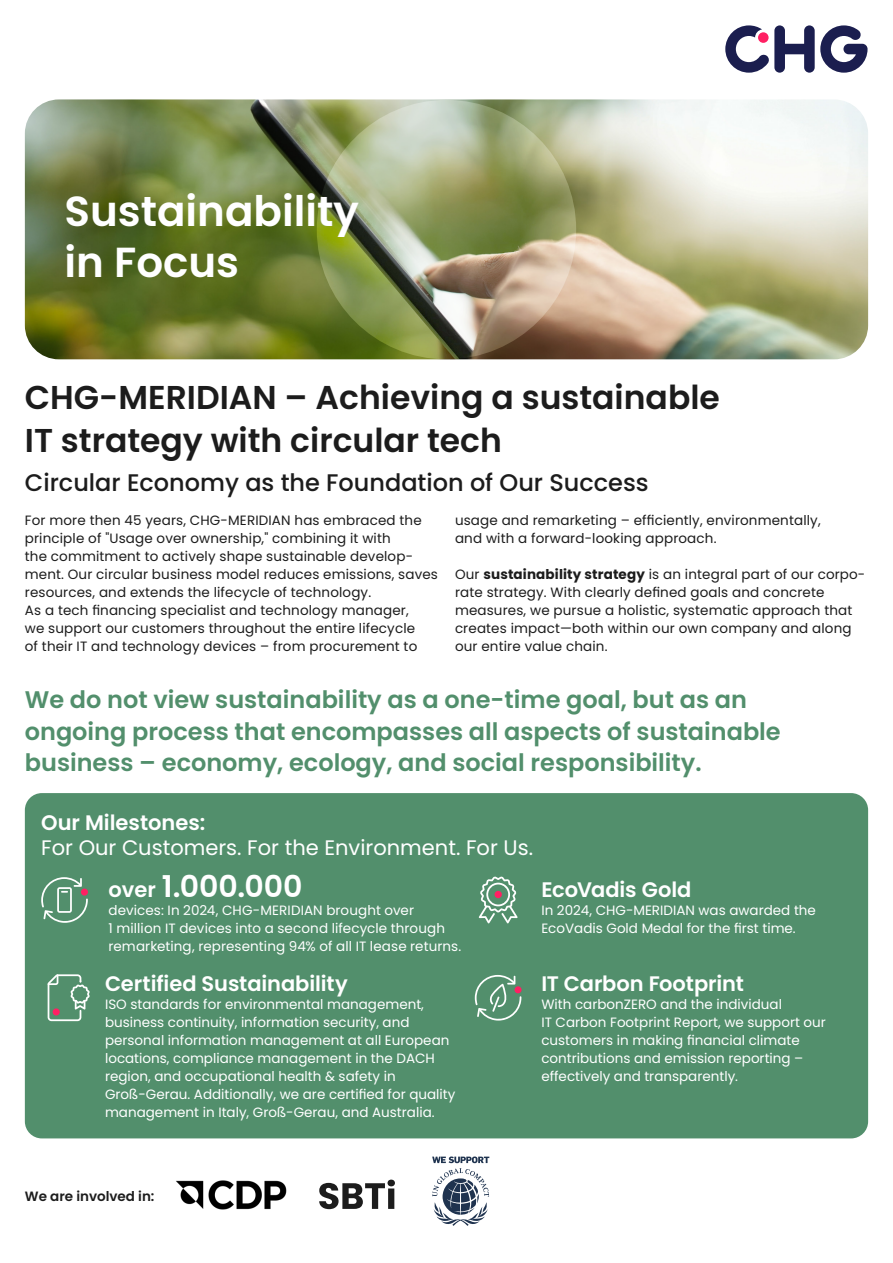
<style>
.page{position:relative;width:893px;height:1263px;background:#fff}
.page>*{position:absolute;margin:0;border:0;box-sizing:border-box;transform-origin:0 0}
.t1{font:600 42px/50.4px "Poppins";color:#fff}
.t2{font:600 33px/43.2px "Poppins";color:#1c1c1c}
.t3{font:600 30px "Poppins";color:#fff}
.t4{font:600 24px/31.5px "Poppins";color:#528f6c}
.t5{font:500 24px "Poppins";color:#1c1c1c}
.t6{font:600 21px "Poppins";letter-spacing:-.005em;color:#fff}
.t7{font:21px "Poppins";color:#fff}
.t8{font:13.5px/18px "Poppins";letter-spacing:.01em;color:#1c1c1c}
.t9{font:13.5px/18px "Poppins";color:#fff}
.t10{font:600 13.5px "Poppins";color:#1c1c1c}
.s1{font-weight:700}
.s2{font-size:21px}
</style>
<div class="page">
<img style="left:25px;top:99px;width:843px;height:260px">
<img style="left:317px;top:100px;width:259px;height:259px;border-radius:50%">
<svg style="left:725px;top:25px;width:142px;height:48px"></svg>
<div style="left:758px;top:32px;width:11px;height:11px;background:#ff2063;border-radius:50%"></div>
<div style="left:25px;top:793px;width:843px;height:345px;background:#528f6c;border-radius:17px"></div>
<svg style="left:479px;top:876px;width:39px;height:47px"></svg>
<svg style="left:41px;top:877px;width:47px;height:46px"></svg>
<svg style="left:475px;top:975px;width:46px;height:45px"></svg>
<div style="left:514px;top:986px;width:8px;height:7px;background:#ff2063;border-radius:50%"></div>
<svg style="left:48px;top:974px;width:42px;height:47px"></svg>
<img style="left:176px;top:1181px;width:110px;height:29px">
<svg style="left:432px;top:1156px;width:57px;height:70px"></svg>
<svg style="left:319px;top:1179px;width:76px;height:30px"></svg>
<h1 class="t1" style="left:65px;top:187px;width:296px">Sustainability in Focus</h1>
<h2 class="t2" style="left:25px;top:376px;width:697px">CHG-MERIDIAN – Achieving a sustainable<br>IT strategy with circular tech</h2>
<h3 class="t5" style="left:25px;top:468px;width:625px">Circular Economy as the Foundation of Our Success</h3>
<p class="t8" style="left:25px;top:511px;width:415px">For more then 45 years, CHG-MERIDIAN has embraced the principle of "Usage over ownership," combining it with<br>the commitment to actively shape sustainable develop&shy;ment. Our circular business model reduces emissions, saves resources, and extends the lifecycle of technology.<br>As a tech financing specialist and technology manager,<br>we support our customers throughout the entire lifecycle<br>of their IT and technology devices – from procurement to</p>
<p class="t8" style="left:455px;top:511px;width:367px">usage and remarketing – efficiently, environmentally, and with a forward-looking approach.</p>
<p class="t8" style="left:455px;top:565px;width:412px">Our <span class="s1">sustainability strategy</span> is an integral part of our corpo&shy;rate strategy. With clearly defined goals and concrete measures, we pursue a holistic, systematic approach that creates impact—both within our own company and along our entire value chain.</p>
<h3 class="t4" style="left:25px;top:684px;width:757px">We do not view sustainability as a one-time goal, but as an ongoing process that encompasses all aspects of sustainable business – economy, ecology, and social responsibility.</h3>
<h3 class="t6" style="left:41px;top:810px;width:166px">Our Milestones:</h3>
<h3 class="t7" style="left:41px;top:835px;width:493px">For Our Customers. For the Environment. For Us.</h3>
<h3 class="t3" style="left:108px;top:869px;width:196px"><span class="s2">over</span> 1.000.000</h3>
<p class="t9" style="left:108px;top:902px;width:354px">devices: In 2024, CHG-MERIDIAN brought over<br>1 million IT devices into a second lifecycle through remarketing, representing 94% of all IT lease returns.</p>
<h3 class="t6" style="left:105px;top:972px;width:244px">Certified Sustainability</h3>
<p class="t9" style="left:105px;top:996px;width:352px">ISO standards for environmental management, business continuity, information security, and personal information management at all European locations, compliance management in the DACH region, and occupational health &amp; safety in Groß-Gerau. Additionally, we are certified for quality management in Italy, Groß-Gerau, and Australia.</p>
<h3 class="t6" style="left:541px;top:877px;width:152px">EcoVadis Gold</h3>
<p class="t9" style="left:541px;top:901px;width:276px">In 2024, CHG-MERIDIAN was awarded the<br>EcoVadis Gold Medal for the first time.</p>
<h3 class="t6" style="left:541px;top:972px;width:204px">IT Carbon Footprint</h3>
<p class="t9" style="left:541px;top:996px;width:286px">With carbonZERO and the individual<br>IT Carbon Footprint Report, we support our customers in making financial climate contributions and emission reporting – effectively and transparently.</p>
<p class="t10" style="left:25px;top:1189px;width:131px">We are involved in:</p>
</div>
